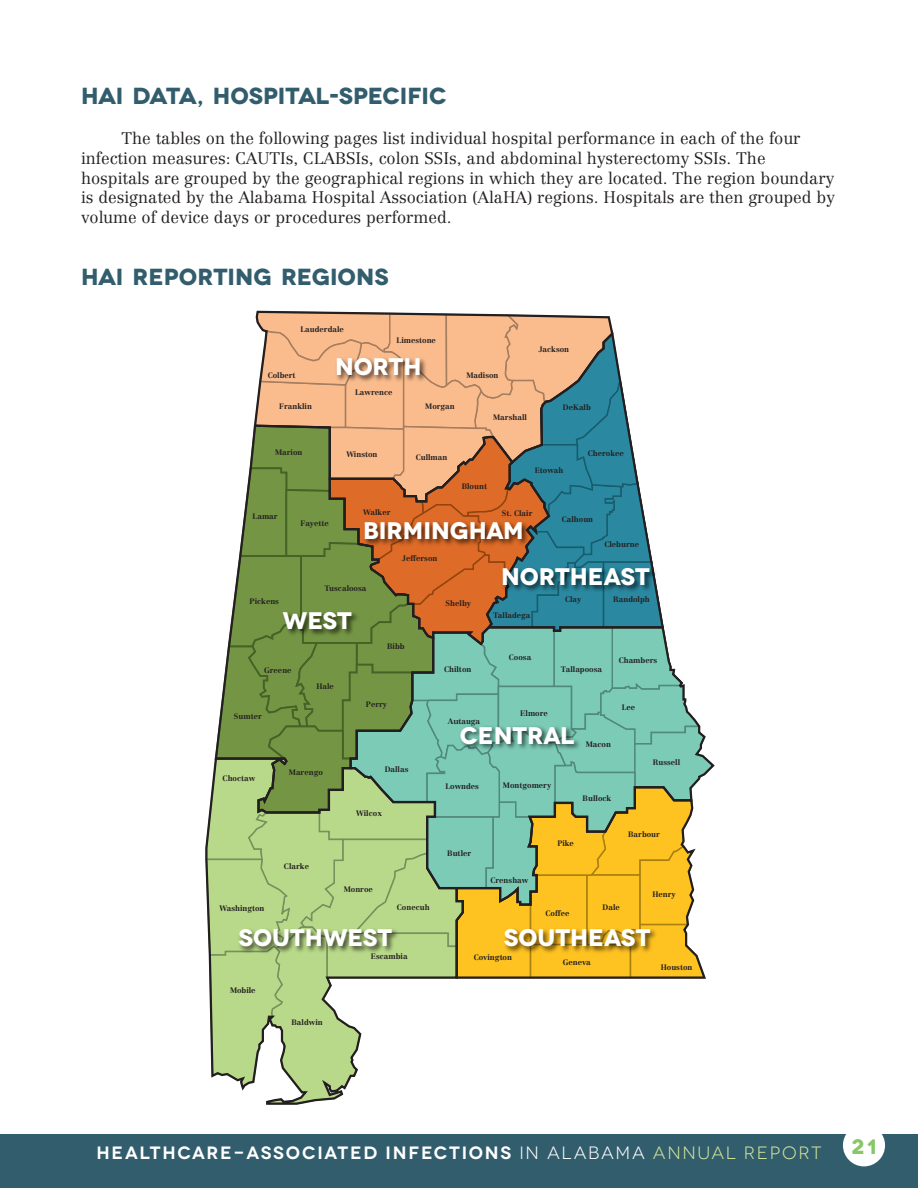
<style>
.page{position:relative;width:918px;height:1188px;background:#fff}
.page>*{position:absolute;margin:0;border:0;box-sizing:border-box;transform-origin:0 0}
.t1{font:700 24px "Novecentowide";color:#fff}
.t2{font:700 23.25px "Novecentowide";letter-spacing:-.02em;color:#325d6d}
.t3{font:700 23.25px "Novecentowide";color:#325d6d}
.t4{font:700 20.85px "Novecentowide";color:#87c765}
.t5{font:600 17.85px "Novecentowide";letter-spacing:.1em;color:#fff}
.t6{font:300 16.5px/19.8px "Centennial";color:#231f20}
.t7{font:700 7.8px "Centennial";color:#231f20}
.s1{font-weight:400}
.s2{font-weight:400;color:#d0e39a}
</style>
<div class="page">
<div style="left:0;top:1134px;width:918px;height:54px;background:#325d6d"></div>
<div style="left:843px;top:1124px;width:42px;height:42px;background:#fff;border-radius:50%"></div>
<svg style="left:254px;top:310px;width:359px;height:125px;background:#edb78e"></svg>
<svg style="left:435px;top:435px;width:49px;height:190px;background:#dd793b"></svg>
<img style="left:435px;top:515px;width:49px;height:40px">
<img style="left:332px;top:351px;width:99px;height:40px">
<svg style="left:484px;top:329px;width:180px;height:296px"></svg>
<img style="left:498px;top:561px;width:161px;height:40px">
<svg style="left:215px;top:423px;width:220px;height:333px;background:#979759"></svg>
<svg style="left:205px;top:756px;width:249px;height:349px"></svg>
<svg style="left:454px;top:907px;width:252px;height:72px;background:#e3b12a"></svg>
<svg style="left:348px;top:625px;width:367px;height:282px;background:#98c08f"></svg>
<p class="t2" style="left:81px;top:82px;width:367px">HAI DATA, HOSPITAL-SPECIFIC</p>
<p class="t6" style="left:81px;top:128px;width:755px;text-indent:40px">The tables on the following pages list individual hospital performance in each of the four infection measures: CAUTIs, CLABSIs, colon SSIs, and abdominal hysterectomy SSIs. The hospitals are grouped by the geographical regions in which they are located. The region boundary is designated by the Alabama Hospital Association (AlaHA) regions. Hospitals are then grouped by volume of device days or procedures performed.</p>
<p class="t3" style="left:81px;top:262px;width:309px">HAI REPORTING REGIONS</p>
<p class="t7" style="left:300px;top:324px;width:45px">Lauderdale</p>
<p class="t7" style="left:397px;top:335px;width:41px">Limestone</p>
<p class="t7" style="left:268px;top:370px;width:29px">Colbert</p>
<p class="t7" style="left:279px;top:402px;width:34px">Franklin</p>
<p class="t1" style="left:335px;top:351px;width:88px">NORTH</p>
<p class="t7" style="left:355px;top:387px;width:39px">Lawrence</p>
<p class="t7" style="left:425px;top:402px;width:31px">Morgan</p>
<p class="t7" style="left:275px;top:448px;width:29px">Marion</p>
<p class="t7" style="left:346px;top:449px;width:33px">Winston</p>
<p class="t7" style="left:416px;top:453px;width:33px">Cullman</p>
<p class="t7" style="left:466px;top:370px;width:34px">Madison</p>
<p class="t7" style="left:493px;top:412px;width:35px">Marshall</p>
<p class="t7" style="left:462px;top:481px;width:27px">Blount</p>
<p class="t7" style="left:538px;top:345px;width:32px">Jackson</p>
<p class="t7" style="left:563px;top:403px;width:29px">DeKalb</p>
<p class="t7" style="left:588px;top:448px;width:38px">Cherokee</p>
<p class="t7" style="left:535px;top:465px;width:30px">Etowah</p>
<p class="t7" style="left:253px;top:511px;width:27px">Lamar</p>
<p class="t7" style="left:301px;top:518px;width:30px">Fayette</p>
<p class="t7" style="left:363px;top:507px;width:29px">Walker</p>
<p class="t7" style="left:502px;top:509px;width:32px">St. Clair</p>
<p class="t1" style="left:363px;top:516px;width:162px">BIRMINGHAM</p>
<p class="t7" style="left:402px;top:554px;width:37px">Jefferson</p>
<p class="t7" style="left:562px;top:514px;width:33px">Calhoun</p>
<p class="t7" style="left:604px;top:540px;width:36px">Cleburne</p>
<p class="t7" style="left:324px;top:583px;width:44px">Tuscaloosa</p>
<p class="t1" style="left:501px;top:562px;width:150px">NORTHEAST</p>
<p class="t7" style="left:250px;top:597px;width:31px">Pickens</p>
<p class="t7" style="left:446px;top:598px;width:27px">Shelby</p>
<p class="t1" style="left:282px;top:606px;width:71px">WEST</p>
<p class="t7" style="left:264px;top:665px;width:29px">Greene</p>
<p class="t7" style="left:316px;top:682px;width:19px">Hale</p>
<p class="t7" style="left:387px;top:642px;width:19px">Bibb</p>
<p class="t7" style="left:444px;top:664px;width:29px">Chilton</p>
<p class="t7" style="left:493px;top:610px;width:39px">Talladega</p>
<p class="t7" style="left:509px;top:652px;width:24px">Coosa</p>
<p class="t7" style="left:565px;top:595px;width:18px">Clay</p>
<p class="t7" style="left:613px;top:595px;width:38px">Randolph</p>
<p class="t7" style="left:561px;top:664px;width:43px">Tallapoosa</p>
<p class="t7" style="left:619px;top:655px;width:40px">Chambers</p>
<p class="t7" style="left:234px;top:711px;width:29px">Sumter</p>
<p class="t7" style="left:223px;top:774px;width:34px">Choctaw</p>
<p class="t7" style="left:219px;top:904px;width:47px">Washington</p>
<p class="t7" style="left:366px;top:699px;width:23px">Perry</p>
<p class="t7" style="left:289px;top:767px;width:35px">Marengo</p>
<p class="t7" style="left:385px;top:765px;width:25px">Dallas</p>
<p class="t7" style="left:284px;top:862px;width:27px">Clarke</p>
<p class="t7" style="left:356px;top:809px;width:27px">Wilcox</p>
<p class="t7" style="left:344px;top:885px;width:31px">Monroe</p>
<p class="t7" style="left:397px;top:902px;width:34px">Conecuh</p>
<p class="t7" style="left:520px;top:708px;width:29px">Elmore</p>
<p class="t7" style="left:448px;top:716px;width:34px">Autauga</p>
<p class="t1" style="left:460px;top:720px;width:116px">CENTRAL</p>
<p class="t7" style="left:622px;top:703px;width:15px">Lee</p>
<p class="t7" style="left:586px;top:740px;width:27px">Macon</p>
<p class="t7" style="left:445px;top:781px;width:35px">Lowndes</p>
<p class="t7" style="left:503px;top:781px;width:50px">Montgomery</p>
<p class="t7" style="left:583px;top:793px;width:30px">Bullock</p>
<p class="t7" style="left:653px;top:758px;width:29px">Russell</p>
<p class="t7" style="left:447px;top:848px;width:26px">Butler</p>
<p class="t7" style="left:490px;top:875px;width:39px">Crenshaw</p>
<p class="t7" style="left:557px;top:839px;width:18px">Pike</p>
<p class="t7" style="left:546px;top:908px;width:26px">Coffee</p>
<p class="t7" style="left:628px;top:829px;width:33px">Barbour</p>
<p class="t7" style="left:603px;top:903px;width:19px">Dale</p>
<p class="t7" style="left:653px;top:889px;width:25px">Henry</p>
<p class="t1" style="left:238px;top:923px;width:155px">SOUTHWEST</p>
<p class="t1" style="left:504px;top:923px;width:148px">SOUTHEAST</p>
<p class="t7" style="left:230px;top:986px;width:27px">Mobile</p>
<p class="t7" style="left:291px;top:1017px;width:33px">Baldwin</p>
<p class="t7" style="left:371px;top:952px;width:38px">Escambia</p>
<p class="t7" style="left:474px;top:952px;width:40px">Covington</p>
<p class="t7" style="left:563px;top:957px;width:30px">Geneva</p>
<p class="t7" style="left:661px;top:962px;width:33px">Houston</p>
<h3 class="t5" style="left:96px;top:1142px;width:727px">HEALTHCARE-ASSOCIATED INFECTIONS <span class="s1">IN ALABAMA</span> <span class="s2">ANNUAL REPORT</span></h3>
<h3 class="t4" style="left:851px;top:1134px;width:27px">21</h3>
</div>
